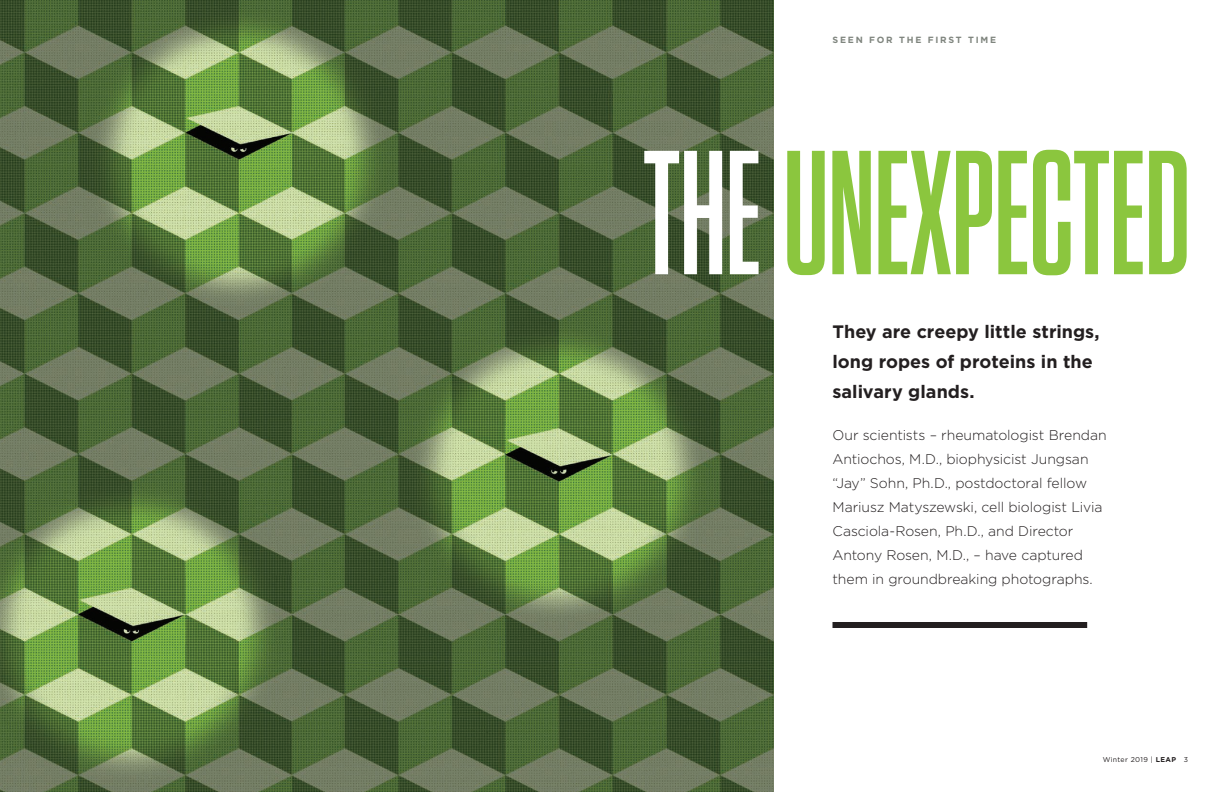
<style>
.page{position:relative;width:1224px;height:792px;background:#fff}
.page>*{position:absolute;margin:0;border:0;box-sizing:border-box;transform-origin:0 0}
.t1{font:600 176.3px "Tungsten Condensed";color:#8bc63e;scale:.93 1}
.t2{font:700 18px/30px "Gotham";color:#231f20}
.t3{font:300 14px/24px "Gotham";letter-spacing:-.005em;color:#231f20}
.t4{font:700 9px "Gotham";letter-spacing:.2em;color:#7f857e}
.t5{font:7px "Gotham";letter-spacing:.05em;color:#231f20}
.s1{color:#fff}
.s2{font-weight:700}
</style>
<div class="page">
<img style="left:0;top:0;width:774px;height:792px">
<div style="left:832px;top:622px;width:255px;height:6px;background:#231f20"></div>
<p class="t4" style="left:833px;top:34px;width:165px">SEEN FOR THE FIRST TIME</p>
<p class="t1" style="left:643px;top:128px;width:590px"><span class="s1">THE</span>UNEXPECTED</p>
<p class="t2" style="left:832px;top:317px;width:269px">They are creepy little strings, long ropes of proteins in the salivary glands.</p>
<p class="t3" style="left:832px;top:423px;width:276px">Our scientists – rheumatologist Brendan Antiochos, M.D., biophysicist Jungsan “Jay” Sohn, Ph.D., postdoctoral fellow Mariusz Matyszewski, cell biologist Livia Casciola-Rosen, Ph.D., and Director Antony Rosen, M.D., – have captured them in groundbreaking photographs.</p>
<p class="t5" style="left:1103px;top:755px;width:87px">Winter 2019 | <span class="s2">LEAP</span> 3</p>
</div>
